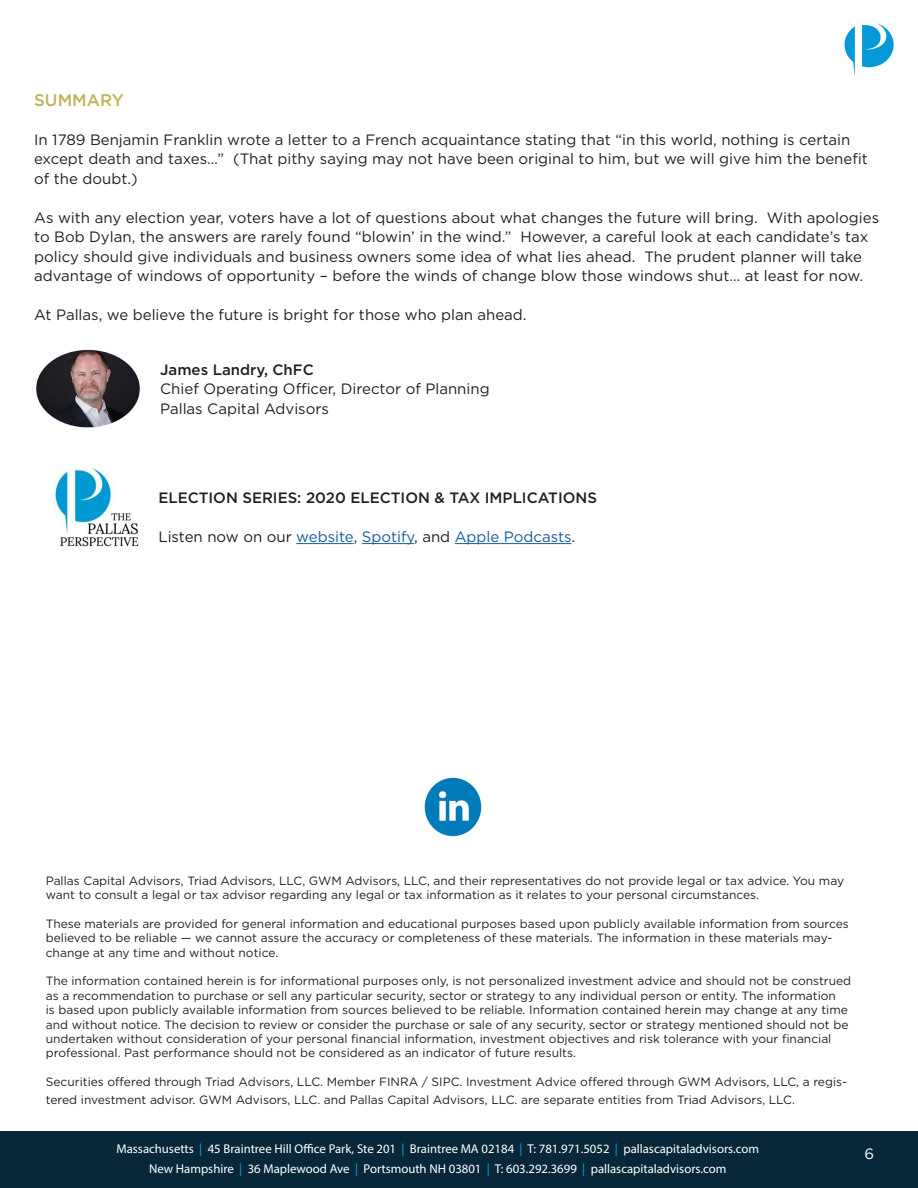
<style>
.page{position:relative;width:918px;height:1188px;background:#fff}
.page>*{position:absolute;margin:0;border:0;box-sizing:border-box;transform-origin:0 0}
.t1{font:500 16.8px "Gotham";color:#c2b359}
.t2{font:15px/19.5px "Gotham";color:#231f20}
.t3{font:500 15px "Gotham";color:#231f20}
.t4{font:15px "Gotham";color:#175d9e}
.t5{font:15px "Gotham";color:#fff}
.t6{font:12.75px "Myriad Pro";color:#fff}
.t7{font:12px/14.4px "Gotham";color:#231f20}
.s1{color:#231f20}
.s2{color:#179ad7}
</style>
<div class="page">
<img style="left:424px;top:777px;width:58px;height:60px">
<div style="left:0;top:1132px;width:918px;height:56px;background:#082839"></div>
<img style="left:844px;top:23px;width:50px;height:54px">
<img style="left:36px;top:349px;width:104px;height:79px">
<hr style="left:296px;top:543px;width:58px;height:1px;background:#175d9e">
<hr style="left:362px;top:543px;width:52px;height:1px;background:#175d9e">
<hr style="left:455px;top:543px;width:117px;height:1px;background:#175d9e">
<img style="left:55px;top:468px;width:84px;height:79px">
<p class="t1" style="left:34px;top:89px;width:91px">SUMMARY</p>
<p class="t2" style="left:34px;top:129px;width:835px">In 1789 Benjamin Franklin wrote a letter to a French acquaintance stating that “in this world, nothing is certain except death and taxes…” (That pithy saying may not have been original to him, but we will give him the benefit of the doubt.)</p>
<p class="t2" style="left:34px;top:207px;width:846px">As with any election year, voters have a lot of questions about what changes the future will bring. With apologies to Bob Dylan, the answers are rarely found “blowin’ in the wind.” However, a careful look at each candidate’s tax policy should give individuals and business owners some idea of what lies ahead. The prudent planner will take advantage of windows of opportunity – before the winds of change blow those windows shut… at least for now.</p>
<p class="t2" style="left:34px;top:305px;width:494px">At Pallas, we believe the future is bright for those who plan ahead.</p>
<p class="t3" style="left:160px;top:360px;width:155px">James Landry, ChFC</p>
<p class="t2" style="left:160px;top:379px;width:331px">Chief Operating Officer, Director of Planning</p>
<p class="t2" style="left:160px;top:398px;width:170px">Pallas Capital Advisors</p>
<p class="t3" style="left:158px;top:488px;width:440px">ELECTION SERIES: 2020 ELECTION &amp; TAX IMPLICATIONS</p>
<p class="t4" style="left:158px;top:527px;width:418px"><span class="s1">Listen now on our</span> website<span class="s1">,</span> Spotify<span class="s1">, and</span> Apple Podcasts<span class="s1">.</span></p>
<p class="t7" style="left:46px;top:873px;width:800px">Pallas Capital Advisors, Triad Advisors, LLC, GWM Advisors, LLC, and their representatives do not provide legal or tax advice. You may want to consult a legal or tax advisor regarding any legal or tax information as it relates to your personal circumstances.</p>
<p class="t7" style="left:46px;top:916px;width:805px">These materials are provided for general information and educational purposes based upon publicly available information from sources believed to be reliable — we cannot assure the accuracy or completeness of these materials. The information in these materials may&shy;change at any time and without notice.</p>
<p class="t7" style="left:46px;top:974px;width:807px">The information contained herein is for informational purposes only, is not personalized investment advice and should not be construed as a recommendation to purchase or sell any particular security, sector or strategy to any individual person or entity. The information<br>is based upon publicly available information from sources believed to be reliable. Information contained herein may change at any time and without notice. The decision to review or consider the purchase or sale of any security, sector or strategy mentioned should not be undertaken without consideration of your personal financial information, investment objectives and risk tolerance with your financial professional. Past performance should not be considered as an indicator of future results.</p>
<p class="t7" style="left:46px;top:1073px;width:803px;line-height:18px">Securities offered through Triad Advisors, LLC. Member FINRA / SIPC. Investment Advice offered through GWM Advisors, LLC, a regis&shy;tered investment advisor. GWM Advisors, LLC. and Pallas Capital Advisors, LLC. are separate entities from Triad Advisors, LLC.</p>
<p class="t6" style="left:116px;top:1140px;width:644px">Massachusetts <span class="s2">|</span> 45 Braintree Hill Office Park, Ste 201 <span class="s2">|</span> Braintree MA 02184 <span class="s2">|</span> T: 781.971.5052 <span class="s2">|</span> pallascapitaladvisors.com</p>
<p class="t6" style="left:149px;top:1161px;width:579px">New Hampshire <span class="s2">|</span> 36 Maplewood Ave <span class="s2">|</span> Portsmouth NH 03801 <span class="s2">|</span> T: 603.292.3699 <span class="s2">|</span> pallascapitaladvisors.com</p>
<p class="t5" style="left:864px;top:1145px;width:11px">6</p>
</div>
